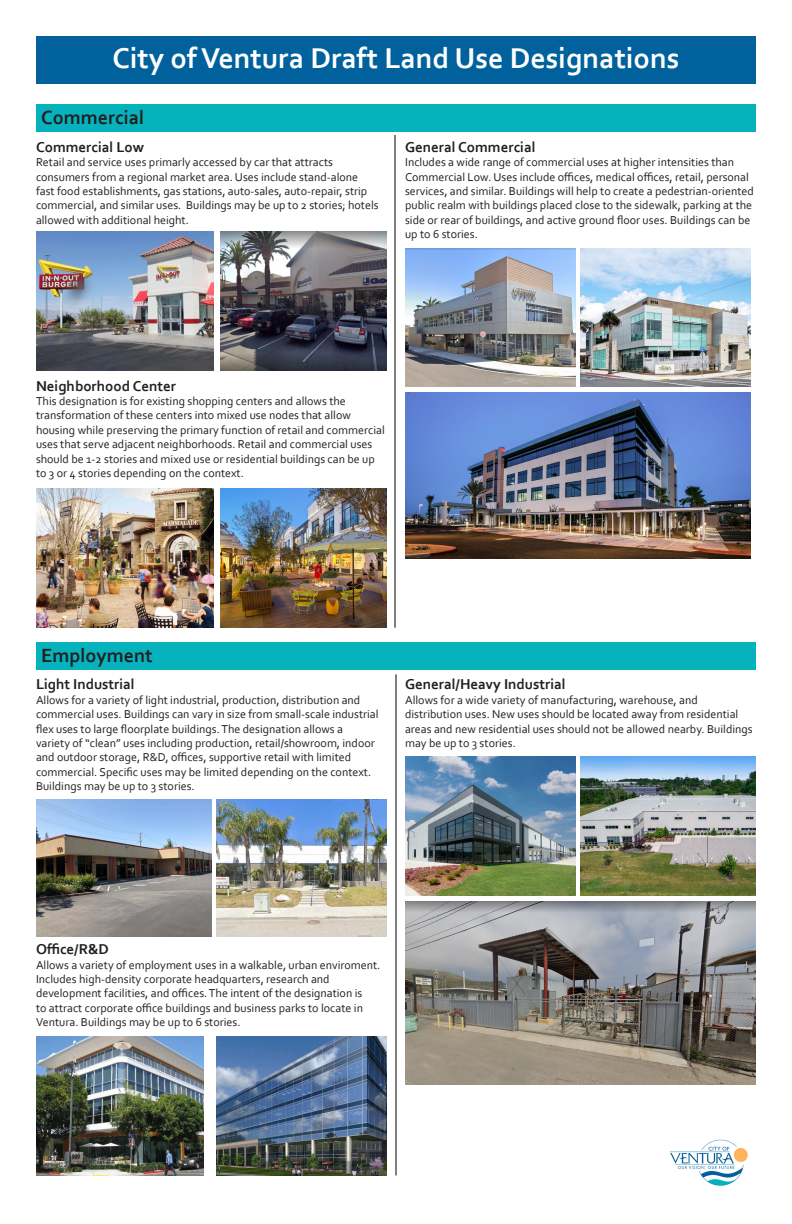
<style>
.page{position:relative;width:792px;height:1224px;background:#fff}
.page>*{position:absolute;margin:0;border:0;box-sizing:border-box;transform-origin:0 0}
.t1{font:700 30px "Corbel";color:#fff}
.t2{font:700 20px "Corbel";color:#231f20}
.t3{font:700 15px "Corbel";color:#231f20}
.t4{font:12px/14.4px "Corbel";color:#231f20}
</style>
<div class="page">
<div style="left:36px;top:105px;width:720px;height:27px;background:#06b2bc"></div>
<div style="left:36px;top:642px;width:720px;height:27px;background:#06b2bc"></div>
<div style="left:36px;top:36px;width:720px;height:48px;background:#01619d"></div>
<img style="left:670px;top:1139px;width:78px;height:47px">
<hr style="left:394px;top:135px;width:2px;height:493px;background:#000">
<hr style="left:396px;top:674px;width:1px;height:501px;background:#000">
<img style="left:405px;top:757px;width:170px;height:139px">
<img style="left:36px;top:1036px;width:167px;height:139px">
<img style="left:36px;top:232px;width:178px;height:139px">
<img style="left:220px;top:232px;width:167px;height:139px">
<img style="left:581px;top:248px;width:170px;height:139px">
<img style="left:581px;top:757px;width:175px;height:139px">
<img style="left:217px;top:1036px;width:170px;height:139px">
<img style="left:405px;top:248px;width:170px;height:139px">
<img style="left:36px;top:488px;width:177px;height:140px">
<img style="left:217px;top:799px;width:170px;height:137px">
<img style="left:36px;top:799px;width:175px;height:137px">
<img style="left:221px;top:488px;width:166px;height:140px">
<img style="left:405px;top:392px;width:346px;height:166px">
<img style="left:405px;top:902px;width:351px;height:183px">
<p class="t1" style="left:113px;top:39px;width:568px">City of Ventura Draft Land Use Designations</p>
<p class="t2" style="left:41px;top:105px;width:105px">Commercial</p>
<p class="t3" style="left:36px;top:138px;width:110px">Commercial Low</p>
<p class="t4" style="left:36px;top:155px;width:344px">Retail and service uses primarly accessed by car that attracts consumers from a regional market area. Uses include stand-alone fast food establishments, gas stations, auto-sales, auto-repair, strip commercial, and similar uses. Buildings may be up to 2 stories; hotels allowed with additional height.</p>
<p class="t3" style="left:405px;top:138px;width:132px">General Commercial</p>
<p class="t4" style="left:405px;top:155px;width:350px">Includes a wide range of commercial uses at higher intensities than Commercial Low. Uses include offices, medical offices, retail, personal services, and similar. Buildings will help to create a pedestrian-oriented public realm with buildings placed close to the sidewalk, parking at the side or rear of buildings, and active ground floor uses. Buildings can be up to 6 stories.</p>
<p class="t3" style="left:36px;top:376px;width:142px">Neighborhood Center</p>
<p class="t4" style="left:36px;top:393px;width:350px">This designation is for existing shopping centers and allows the transformation of these centers into mixed use nodes that allow housing while preserving the primary function of retail and commercial uses that serve adjacent neighborhoods. Retail and commercial uses should be 1-2 stories and mixed use or residential buildings can be up to 3 or 4 stories depending on the context.</p>
<p class="t2" style="left:41px;top:643px;width:113px">Employment</p>
<p class="t3" style="left:36px;top:675px;width:100px">Light Industrial</p>
<p class="t4" style="left:36px;top:692px;width:344px">Allows for a variety of light industrial, production, distribution and commercial uses. Buildings can vary in size from small-scale industrial flex uses to large floorplate buildings. The designation allows a variety of “clean” uses including production, retail/showroom, indoor and outdoor storage, R&amp;D, offices, supportive retail with limited commercial. Specific uses may be limited depending on the context.<br>Buildings may be up to 3 stories.</p>
<p class="t3" style="left:405px;top:675px;width:162px">General/Heavy Industrial</p>
<p class="t4" style="left:405px;top:692px;width:349px">Allows for a wide variety of manufacturing, warehouse, and distribution uses. New uses should be located away from residential areas and new residential uses should not be allowed nearby. Buildings may be up to 3 stories.</p>
<p class="t3" style="left:36px;top:940px;width:74px">Office/R&amp;D</p>
<p class="t4" style="left:36px;top:957px;width:346px">Allows a variety of employment uses in a walkable, urban enviroment.<br>Includes high-density corporate headquarters, research and development facilities, and offices. The intent of the designation is<br>to attract corporate office buildings and business parks to locate in Ventura. Buildings may be up to 6 stories.</p>
</div>
